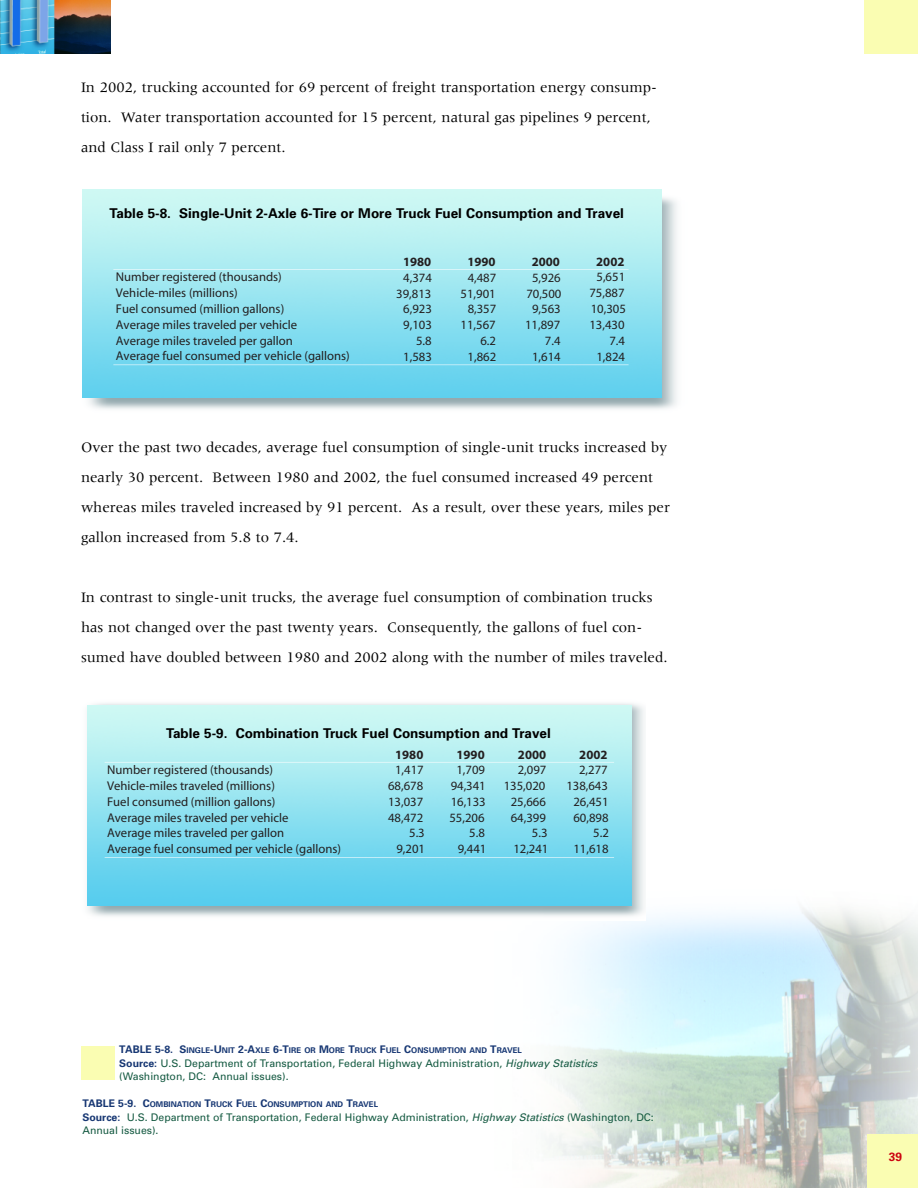
<style>
.page{position:relative;width:918px;height:1188px;background:#fff}
.page>*{position:absolute;margin:0;border:0;box-sizing:border-box;transform-origin:0 0}
.t1{font:15px/30px "Meridien";color:#000}
.t2{font:700 13.5px "Univers";color:#000}
.t3{font:12.75px "Myriad";color:#231f20}
.t4{font:700 12.75px "Myriad";color:#231f20}
.t5{font:700 12px "Univers";color:#cc0410}
.t6{font:10.5px/13.5px "Univers";color:#155a42}
.t7{font:700 7.8px "Univers";color:#173773}
.s1{font-size:10.5px}
.s2{font-weight:700;color:#173773}
.s3{font-style:italic}
</style>
<div class="page">
<img style="left:549px;top:908px;width:369px;height:280px">
<img style="left:87px;top:703px;width:558px;height:218px">
<img style="left:88px;top:706px;width:544px;height:199px">
<img style="left:82px;top:189px;width:595px;height:220px">
<img style="left:83px;top:190px;width:579px;height:208px">
<hr style="left:113px;top:269px;width:516px;height:1px;background:#fff">
<hr style="left:113px;top:364px;width:516px;height:1px;background:#fff">
<img style="left:0;top:0;width:111px;height:54px">
<div style="left:864px;top:0;width:54px;height:54px;background:#fafdb2"></div>
<hr style="left:105px;top:762px;width:509px;height:1px;background:#fff">
<hr style="left:105px;top:857px;width:509px;height:1px;background:#fff">
<div style="left:867px;top:1134px;width:51px;height:54px;background:#fafdb2"></div>
<div style="left:81px;top:1046px;width:34px;height:34px;background:#fafdb2"></div>
<p class="t1" style="left:81px;top:73px;width:578px">In 2002, trucking accounted for 69 percent of freight transportation energy consump&shy;tion. Water transportation accounted for 15 percent, natural gas pipelines 9 percent, and Class I rail only 7 percent.</p>
<p class="t2" style="left:110px;top:208px;width:516px">Table 5-8. Single-Unit 2-Axle 6-Tire or More Truck Fuel Consumption and Travel</p>
<p class="t4" style="left:403px;top:257px;width:30px">1980</p>
<p class="t4" style="left:467px;top:257px;width:30px">1990</p>
<p class="t4" style="left:532px;top:257px;width:30px">2000</p>
<p class="t4" style="left:596px;top:257px;width:30px">2002</p>
<p class="t3" style="left:116px;top:272px;width:168px">Number registered (thousands)</p>
<p class="t3" style="left:403px;top:273px;width:30px">4,374</p>
<p class="t3" style="left:468px;top:273px;width:30px">4,487</p>
<p class="t3" style="left:532px;top:273px;width:30px">5,926</p>
<p class="t3" style="left:603px;top:272px;width:24px">,651</p>
<p class="t3" style="left:116px;top:288px;width:120px">Vehicle-mile (millions</p>
<p class="t3" style="left:396px;top:288px;width:37px">39,813</p>
<p class="t3" style="left:461px;top:288px;width:37px">51,901</p>
<p class="t3" style="left:526px;top:288px;width:37px">70,500</p>
<p class="t3" style="left:589px;top:288px;width:37px">75,887</p>
<p class="t3" style="left:122px;top:304px;width:164px">uel consumed (million gallons)</p>
<p class="t3" style="left:403px;top:304px;width:30px">6,923</p>
<p class="t3" style="left:468px;top:304px;width:30px">8,357</p>
<p class="t3" style="left:532px;top:304px;width:30px">9,563</p>
<p class="t3" style="left:591px;top:304px;width:37px">10,305</p>
<p class="t3" style="left:116px;top:320px;width:183px">Average miles traveled per vehicle</p>
<p class="t3" style="left:403px;top:320px;width:30px">9,103</p>
<p class="t3" style="left:461px;top:320px;width:37px">11,567</p>
<p class="t3" style="left:525px;top:320px;width:37px">11,897</p>
<p class="t3" style="left:589px;top:320px;width:37px">13,430</p>
<p class="t3" style="left:116px;top:335px;width:179px">Average miles traveled per gallon</p>
<p class="t3" style="left:416px;top:336px;width:17px">5.8</p>
<p class="t3" style="left:480px;top:336px;width:17px">6.2</p>
<p class="t3" style="left:545px;top:336px;width:17px">7.4</p>
<p class="t3" style="left:609px;top:336px;width:17px">7.4</p>
<p class="t3" style="left:116px;top:351px;width:236px">Average fuel consumed per vehicle (gallons)</p>
<p class="t3" style="left:403px;top:352px;width:30px">1,583</p>
<p class="t3" style="left:468px;top:352px;width:30px">1,862</p>
<p class="t3" style="left:532px;top:352px;width:30px">1,614</p>
<p class="t3" style="left:596px;top:352px;width:30px">1,824</p>
<p class="t1" style="left:81px;top:433px;width:590px">Over the past two decades, average fuel consumption of single-unit trucks increased by nearly 30 percent. Between 1980 and 2002, the fuel consumed increased 49 percent whereas miles traveled increased by 91 percent. As a result, over these years, miles per gallon increased from 5.8 to 7.4.</p>
<p class="t1" style="left:81px;top:583px;width:588px">In contrast to single-unit trucks, the average fuel consumption of combination trucks has not changed over the past twenty years. Consequently, the gallons of fuel con&shy;sumed have doubled between 1980 and 2002 along with the number of miles traveled.</p>
<p class="t2" style="left:166px;top:728px;width:386px">Table 5-9. Combination Truck Fuel Consumption and Travel</p>
<p class="t4" style="left:395px;top:749px;width:30px">1980</p>
<p class="t4" style="left:457px;top:749px;width:30px">1990</p>
<p class="t4" style="left:518px;top:749px;width:30px">2000</p>
<p class="t4" style="left:579px;top:749px;width:30px">2002</p>
<p class="t3" style="left:107px;top:765px;width:168px">Number registered (thousands)</p>
<p class="t3" style="left:395px;top:765px;width:30px">1,417</p>
<p class="t3" style="left:456px;top:765px;width:30px">1,709</p>
<p class="t3" style="left:518px;top:765px;width:30px">2,097</p>
<p class="t3" style="left:579px;top:765px;width:30px">2,277</p>
<p class="t3" style="left:107px;top:781px;width:169px">Vehicle-miles traveled (millions)</p>
<p class="t3" style="left:388px;top:781px;width:37px">68,678</p>
<p class="t3" style="left:451px;top:781px;width:37px">94,341</p>
<p class="t3" style="left:504px;top:781px;width:43px">135,020</p>
<p class="t3" style="left:566px;top:781px;width:43px">138,643</p>
<p class="t3" style="left:113px;top:797px;width:164px">uel consumed (million gallons)</p>
<p class="t3" style="left:388px;top:797px;width:37px">13,037</p>
<p class="t3" style="left:451px;top:797px;width:37px">16,133</p>
<p class="t3" style="left:511px;top:797px;width:37px">25,666</p>
<p class="t3" style="left:573px;top:797px;width:37px">26,451</p>
<p class="t3" style="left:107px;top:813px;width:183px">Average miles traveled per vehicle</p>
<p class="t3" style="left:388px;top:813px;width:37px">48,472</p>
<p class="t3" style="left:449px;top:813px;width:37px">55,206</p>
<p class="t3" style="left:511px;top:813px;width:37px">64,399</p>
<p class="t3" style="left:573px;top:813px;width:37px">60,898</p>
<p class="t3" style="left:107px;top:828px;width:179px">Average miles traveled per gallon</p>
<p class="t3" style="left:409px;top:828px;width:17px">5.3</p>
<p class="t3" style="left:469px;top:828px;width:17px">5.8</p>
<p class="t3" style="left:532px;top:828px;width:17px">5.3</p>
<p class="t3" style="left:593px;top:828px;width:17px">5.2</p>
<p class="t3" style="left:107px;top:844px;width:235px">Average fuel consumed per vehicle (gallons)</p>
<p class="t3" style="left:396px;top:844px;width:30px">9,201</p>
<p class="t3" style="left:458px;top:844px;width:30px">9,441</p>
<p class="t3" style="left:513px;top:844px;width:37px">12,241</p>
<p class="t3" style="left:573px;top:844px;width:37px">11,618</p>
<p class="t7" style="left:119px;top:1047px;width:404px"><span class="s1">TABLE 5-8. S</span>INGLE<span class="s1">-U</span>NIT <span class="s1">2-A</span>XLE <span class="s1">6-T</span>IRE OR <span class="s1">M</span>ORE <span class="s1">T</span>RUCK <span class="s1">F</span>UEL <span class="s1">C</span>ONSUMPTION AND <span class="s1">T</span>RAVEL</p>
<p class="t6" style="left:119px;top:1057px;width:480px"><span class="s2">Source:</span> U.S. Department of Transportation, Federal Highway Administration, <span class="s3">Highway Statistics </span>(Washington, DC: Annual issues).</p>
<p class="t7" style="left:82px;top:1101px;width:297px"><span class="s1">TABLE 5-9. C</span>OMBINATION <span class="s1">T</span>RUCK <span class="s1">F</span>UEL <span class="s1">C</span>ONSUMPTION AND <span class="s1">T</span>RAVEL</p>
<p class="t6" style="left:82px;top:1111px;width:573px"><span class="s2">Source:</span> U.S. Department of Transportation, Federal Highway Administration, <span class="s3">Highway Statistics</span> (Washington, DC:<br>Annual issues).</p>
<p class="t5" style="left:889px;top:1153px;width:15px">39</p>
</div>
